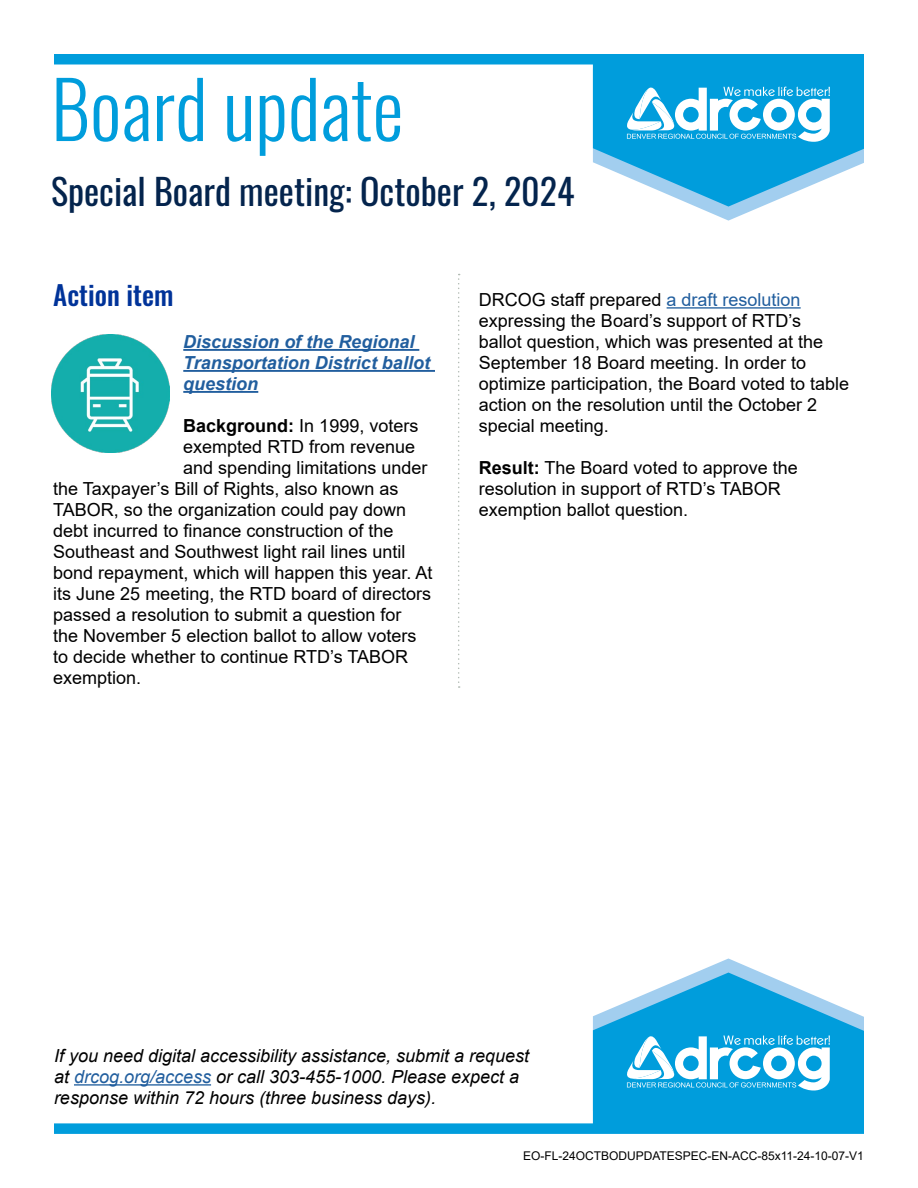
<style>
.page{position:relative;width:918px;height:1188px;background:#fff}
.page>*{position:absolute;margin:0;border:0;box-sizing:border-box;transform-origin:0 0}
.t1{font:300 78px "Oswald";color:#009ddc}
.t2{font:36px "Oswald";color:#04244d}
.t3{font:500 27px "Oswald";color:#039}
.t4{font:18px/21px "Arial";color:#000}
.t5{font:italic 18px/21px "Arial";color:#000}
.t6{font:italic 700 18px/21px "Arial";color:#215e9e}
.t7{font:12px "Arial";color:#000}
.s1{font-weight:700}
.s2{color:#215e9e}
</style>
<div class="page">
<hr style="left:183px;top:349px;width:236px;height:2px;background:#215e9e">
<hr style="left:183px;top:370px;width:252px;height:2px;background:#215e9e">
<hr style="left:183px;top:391px;width:75px;height:2px;background:#215e9e">
<hr style="left:667px;top:307px;width:134px;height:2px;background:#215e9e">
<svg style="left:458px;top:274px;width:2px;height:414px"></svg>
<div style="left:54px;top:54px;width:810px;height:11px;background:#009ddc"></div>
<svg style="left:593px;top:65px;width:271px;height:156px"></svg>
<img style="left:51px;top:334px;width:119px;height:119px">
<svg style="left:593px;top:958px;width:271px;height:165px"></svg>
<div style="left:54px;top:1123px;width:810px;height:11px;background:#009ddc"></div>
<hr style="left:74px;top:1084px;width:137px;height:2px;background:#215e9e">
<h1 class="t1" style="left:51px;top:40px;width:354px">Board update</h1>
<h2 class="t2" style="left:51px;top:159px;width:525px">Special Board meeting: October 2, 2024</h2>
<h3 class="t3" style="left:53px;top:281px;width:122px">Action item</h3>
<p class="t6" style="left:183px;top:332px;width:248px">Discussion of the Regional<br>Transportation District ballot question</p>
<p class="t4" style="left:183px;top:415px;width:237px"><span class="s1">Background:</span> In 1999, voters</p>
<p class="t4" style="left:183px;top:436px;width:233px">exempted RTD from revenue</p>
<p class="t4" style="left:183px;top:457px;width:246px">and spending limitations under</p>
<p class="t4" style="left:53px;top:478px;width:347px">the Taxpayer’s Bill of Rights, also known as</p>
<p class="t4" style="left:53px;top:499px;width:354px">TABOR, so the organization could pay down</p>
<p class="t4" style="left:53px;top:520px;width:342px">debt incurred to finance construction of the</p>
<p class="t4" style="left:53px;top:541px;width:354px">Southeast and Southwest light rail lines until</p>
<p class="t4" style="left:53px;top:562px;width:381px">bond repayment, which will happen this year. At</p>
<p class="t4" style="left:53px;top:583px;width:379px">its June 25 meeting, the RTD board of directors</p>
<p class="t4" style="left:53px;top:604px;width:350px">passed a resolution to submit a question for</p>
<p class="t4" style="left:53px;top:625px;width:365px">the November 5 election ballot to allow voters</p>
<p class="t4" style="left:53px;top:646px;width:356px">to decide whether to continue RTD’s TABOR</p>
<p class="t4" style="left:53px;top:667px;width:90px">exemption.</p>
<p class="t4" style="left:479px;top:289px;width:372px">DRCOG staff prepared <span class="s2">a draft resolution </span>expressing the Board’s support of RTD’s<br>ballot question, which was presented at the September 18 Board meeting. In order to optimize participation, the Board voted to table action on the resolution until the October 2 special meeting.</p>
<p class="t4" style="left:479px;top:457px;width:320px"><span class="s1">Result:</span> The Board voted to approve the resolution in support of RTD’s TABOR exemption ballot question.</p>
<p class="t5" style="left:54px;top:1045px;width:477px">If you need digital accessibility assistance, submit a request at <span class="s2">drcog.org/access</span> or call 303-455-1000. Please expect a response within 72 hours (three business days).</p>
<p class="t7" style="left:523px;top:1147px;width:342px">EO-FL-24OCTBODUPDATESPEC-EN-ACC-85x11-24-10-07-V1</p>
</div>
